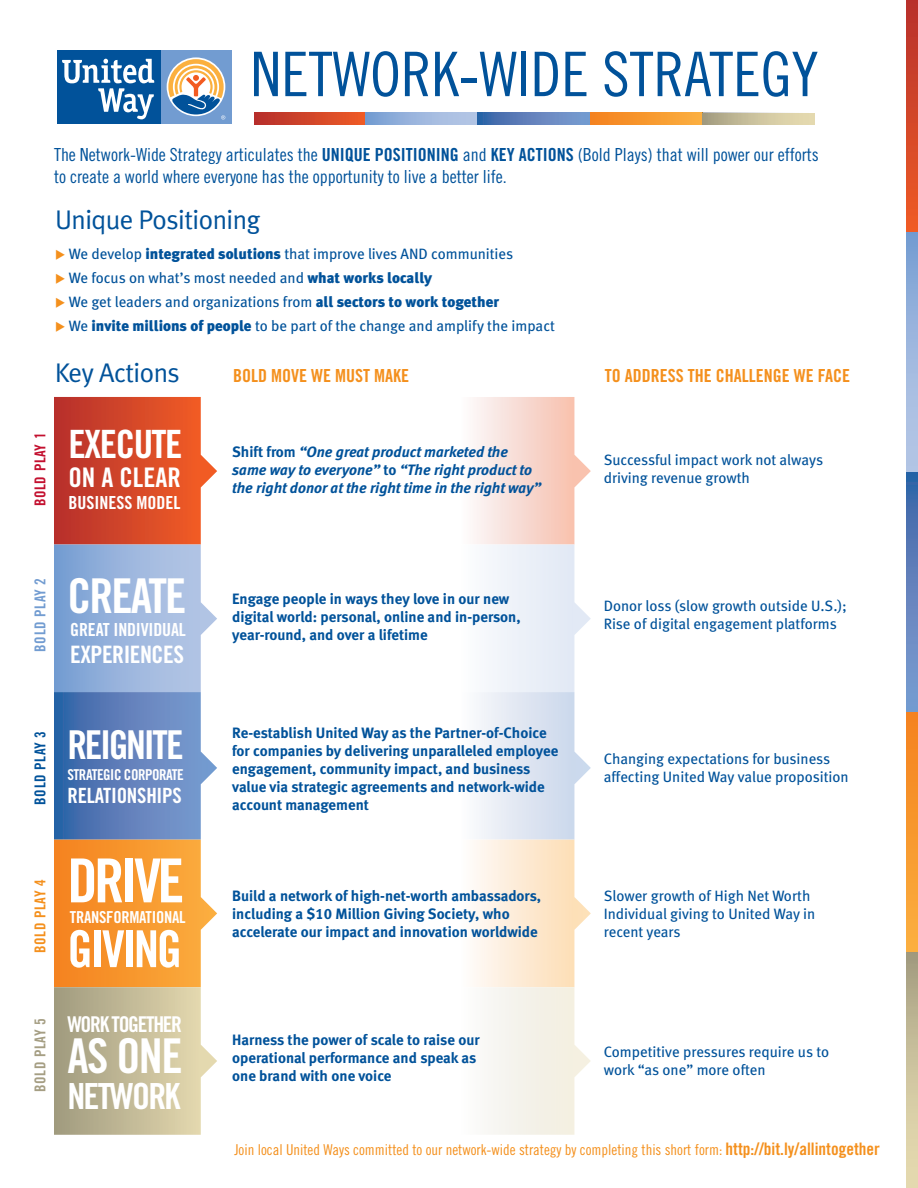
<style>
.page{position:relative;width:918px;height:1188px;background:#fff}
.page>*{position:absolute;margin:0;border:0;box-sizing:border-box;transform-origin:0 0}
.t1{font:129px "Trade Gothic Cond Eighteen";color:#01529a}
.t2{font:61.5px "Trade Gothic Cond Eighteen";color:#01529a}
.t3{font:60.75px "Trade Gothic Bold Cond Twenty";letter-spacing:-.06em;color:#fff}
.t4{font:51px "Trade Gothic Bold Cond Twenty";letter-spacing:-.05em;color:#fff}
.t5{font:48px "Trade Gothic Bold Cond Twenty";letter-spacing:-.04em;color:#fff}
.t6{font:39.75px "Trade Gothic Bold Cond Twenty";letter-spacing:-.06em;color:#fff}
.t7{font:39px "Trade Gothic Bold Cond Twenty";letter-spacing:-.04em;color:#fff}
.t8{font:36px "Trade Gothic Bold Cond Twenty";letter-spacing:-.05em;color:#fff}
.t9{font:27px "Meta Plus Normal";letter-spacing:-.02em;color:#01529a}
.t10{font:27px "Trade Gothic Bold Cond Twenty";color:#fff}
.t11{font:24px "Trade Gothic Bold Cond Twenty";letter-spacing:-.02em;color:#fff}
.t12{font:21.75px "Trade Gothic Bold Cond Twenty";letter-spacing:-.06em;color:#fff}
.t13{font:21px "Trade Gothic Bold Cond Twenty";letter-spacing:-.01em;color:#fff}
.t14{font:18px/21.6px "Trade Gothic Cond Eighteen";color:#01529a}
.t15{font:18px "Trade Gothic Bold Cond Twenty";color:#f4901d}
.t16{font:18px "Trade Gothic Bold Cond Twenty";letter-spacing:-.01em;color:#fff}
.t17{font:16.5px "Trade Gothic Bold Cond Twenty";letter-spacing:-.015em;color:#fff}
.t18{font:15px/18px "Meta Book LF";color:#01529a}
.t19{font:15px/18px "Meta Bold LF";color:#01529a}
.t20{font:italic 15px/18px "Meta Bold LF";color:#01529a}
.t21{font:15px "Trade Gothic Cond Eighteen";color:#f4901d}
.t22{font:15px "Trade Gothic Bold Cond Twenty";letter-spacing:-.03em;color:#fff}
.t23{font:15px "Trade Gothic Bold Cond Twenty";letter-spacing:.04em;color:#729cd1}
.t24{font:15px "Trade Gothic Bold Cond Twenty";letter-spacing:.04em;color:#c3102f}
.t25{font:15px "Trade Gothic Bold Cond Twenty";letter-spacing:.04em;color:#01529a}
.t26{font:15px "Trade Gothic Bold Cond Twenty";letter-spacing:.04em;color:#f4901d}
.t27{font:15px "Trade Gothic Bold Cond Twenty";letter-spacing:.04em;color:#a59e83}
.s1{font-family:"Trade Gothic Bold Cond Twenty"}
.s2{color:#f4901d}
.s3{font-family:"Meta Plus";font-weight:900}
.s4{font-style:normal}
.s5{font-family:"Trade Gothic Bold Cond Twenty";font-size:17.25px}
</style>
<div class="page">
<div style="left:160px;top:50px;width:72px;height:74px;background:#729cd1"></div>
<div style="left:57px;top:50px;width:103px;height:74px;background:#01529a"></div>
<svg style="left:62px;top:59px;width:92px;height:60px"></svg>
<svg style="left:168px;top:59px;width:57px;height:61px"></svg>
<svg style="left:254px;top:113px;width:112px;height:12px"></svg>
<svg style="left:366px;top:113px;width:112px;height:12px"></svg>
<svg style="left:478px;top:113px;width:112px;height:12px"></svg>
<svg style="left:590px;top:113px;width:112px;height:12px"></svg>
<svg style="left:702px;top:113px;width:112px;height:12px"></svg>
<svg style="left:54px;top:397px;width:163px;height:738px;background:#ba988c"></svg>
<svg style="left:474px;top:397px;width:117px;height:738px"></svg>
<svg style="left:906px;top:0;width:12px;height:232px;background:#d24628"></svg>
<svg style="left:906px;top:232px;width:12px;height:240px;background:#9ab5dd"></svg>
<svg style="left:906px;top:472px;width:12px;height:240px;background:#5d81bc"></svg>
<svg style="left:906px;top:712px;width:12px;height:240px;background:#f7982f"></svg>
<svg style="left:906px;top:952px;width:12px;height:236px;background:#c9c09c"></svg>
<p class="t24" style="left:31px;top:506px;width:75px;rotate:-90deg">BOLD PLAY 1</p>
<p class="t23" style="left:31px;top:652px;width:75px;rotate:-90deg">BOLD PLAY 2</p>
<p class="t25" style="left:31px;top:805px;width:75px;rotate:-90deg">BOLD PLAY 3</p>
<p class="t26" style="left:31px;top:953px;width:75px;rotate:-90deg">BOLD PLAY 4</p>
<p class="t27" style="left:31px;top:1092px;width:75px;rotate:-90deg">BOLD PLAY 5</p>
<p class="t1" style="left:740px;top:-11px;width:1206px;rotate:90deg">NETWORK-WIDE STRATEGY</p>
<p class="t2" style="left:251px;top:38px;width:570px">NETWORK-WIDE STRATEGY</p>
<p class="t14" style="left:54px;top:144px;width:766px">The Network-Wide Strategy articulates the <span class="s1">UNIQUE POSITIONING</span> and <span class="s1">KEY ACTIONS</span> (Bold Plays) that will power our efforts to create a world where everyone has the opportunity to live a better life.</p>
<p class="t9" style="left:55px;top:204px;width:207px">Unique Positioning</p>
<p class="t18" style="left:55px;top:245px;width:460px"><span class="s2">◆</span> We develop <span class="s3">integrated solutions</span> that improve lives AND communities</p>
<p class="t18" style="left:55px;top:269px;width:378px"><span class="s2">◆</span> We focus on what’s most needed and <span class="s3">what works locally</span></p>
<p class="t18" style="left:55px;top:293px;width:446px"><span class="s2">◆</span> We get leaders and organizations from <span class="s3">all sectors to work together</span></p>
<p class="t18" style="left:55px;top:317px;width:501px"><span class="s2">◆</span> We <span class="s3">invite millions of people</span> to be part of the change and amplify the impact</p>
<p class="t9" style="left:55px;top:357px;width:126px">Key Actions</p>
<p class="t15" style="left:233px;top:364px;width:177px">BOLD MOVE WE MUST MAKE</p>
<p class="t15" style="left:605px;top:364px;width:247px">TO ADDRESS THE CHALLENGE WE FACE</p>
<p class="t7" style="left:68px;top:420px;width:116px">EXECUTE</p>
<p class="t10" style="left:68px;top:461px;width:114px">ON A CLEAR</p>
<p class="t16" style="left:68px;top:491px;width:113px">BUSINESS MODEL</p>
<p class="t20" style="left:232px;top:443px;width:310px"><span class="s4">Shift from</span> “One great product marketed the same way to everyone” <span class="s4">to</span> “The right product to the right donor at the right time in the right way”</p>
<p class="t18" style="left:604px;top:451px;width:221px">Successful impact work not always driving revenue growth</p>
<p class="t5" style="left:67px;top:567px;width:121px">CREATE</p>
<p class="t16" style="left:70px;top:619px;width:117px">GREAT INDIVIDUAL</p>
<p class="t11" style="left:70px;top:640px;width:115px">EXPERIENCES</p>
<p class="t19" style="left:232px;top:590px;width:290px">Engage people in ways they love in our new digital world: personal, online and in-person, year-round, and over a lifetime</p>
<p class="t18" style="left:604px;top:597px;width:245px">Donor loss (slow growth outside U.S.);<br>Rise of digital engagement platforms</p>
<p class="t19" style="left:232px;top:724px;width:328px">Re-establish United Way as the Partner-of-Choice for companies by delivering unparalleled employee engagement, community impact, and business value via strategic agreements and network-wide account management</p>
<p class="t6" style="left:67px;top:721px;width:118px">REIGNITE</p>
<p class="t22" style="left:67px;top:765px;width:118px">STRATEGIC CORPORATE</p>
<p class="t13" style="left:67px;top:783px;width:116px">RELATIONSHIPS</p>
<p class="t18" style="left:604px;top:750px;width:246px">Changing expectations for business affecting United Way value proposition</p>
<p class="t3" style="left:67px;top:844px;width:119px">DRIVE</p>
<p class="t17" style="left:70px;top:907px;width:117px">TRANSFORMATIONAL</p>
<p class="t4" style="left:67px;top:918px;width:116px">GIVING</p>
<p class="t19" style="left:232px;top:887px;width:310px">Build a network of high-net-worth ambassadors, including a $10 Million Giving Society, who accelerate our impact and innovation worldwide</p>
<p class="t18" style="left:604px;top:887px;width:213px">Slower growth of High Net Worth<br>Individual giving to United Way in recent years</p>
<p class="t12" style="left:67px;top:1011px;width:116px">WORK TOGETHER</p>
<p class="t5" style="left:67px;top:1027px;width:117px">AS ONE</p>
<p class="t8" style="left:67px;top:1074px;width:115px">NETWORK</p>
<p class="t19" style="left:232px;top:1030px;width:249px">Harness the power of scale to raise our operational performance and speak as one brand with one voice</p>
<p class="t18" style="left:604px;top:1043px;width:227px">Competitive pressures require us to work “as one” more often</p>
<p class="t21" style="left:234px;top:1141px;width:647px">Join local United Ways committed to our network-wide strategy by completing this short form: <span class="s5">http://bit.ly/allintogether</span></p>
</div>
